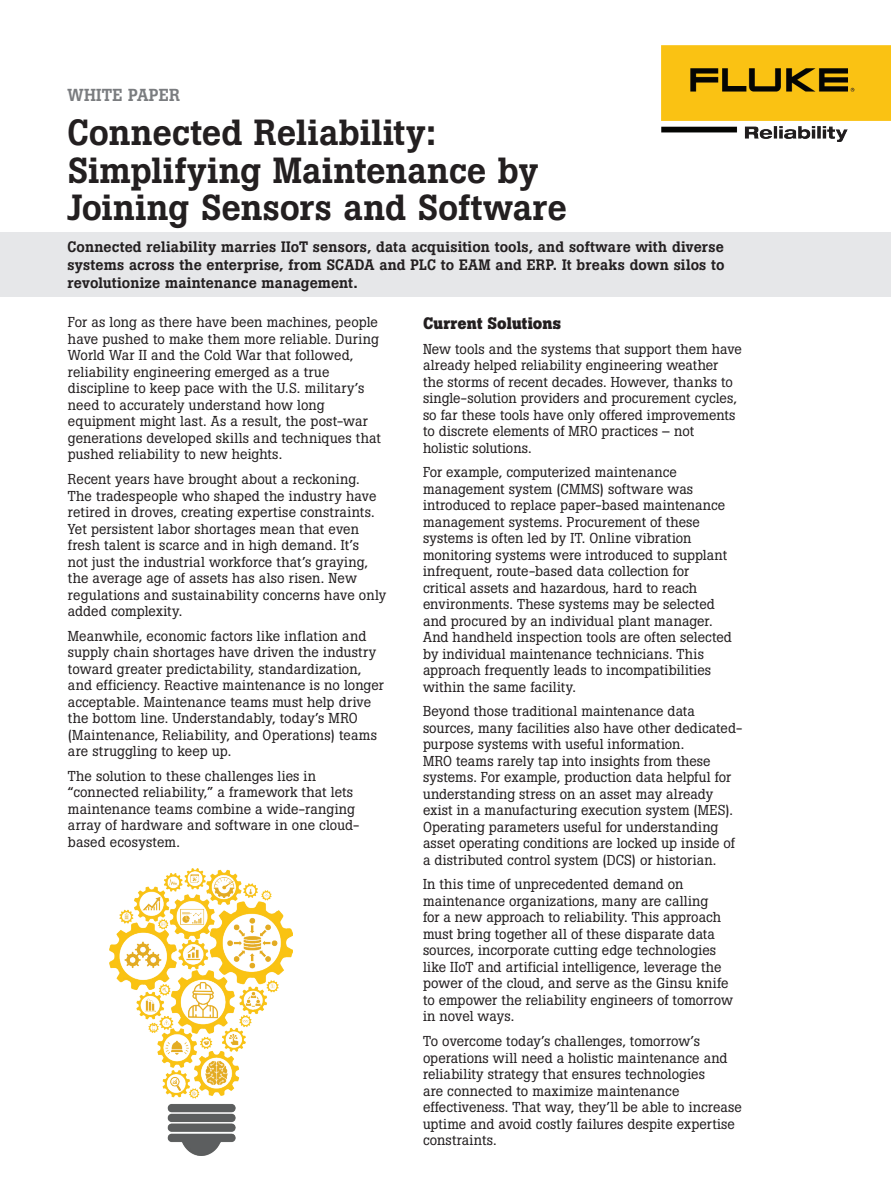
<style>
.page{position:relative;width:891px;height:1188px;background:#fff}
.page>*{position:absolute;margin:0;border:0;box-sizing:border-box;transform-origin:0 0}
.t1{font:500 36px/37.5px "Boton Pro";color:#231f20}
.t2{font:500 17.25px "Boton Pro";letter-spacing:.015em;color:#7a7c7f}
.t3{font:700 16.5px "Boton Pro";letter-spacing:.01em;color:#231f20}
.t4{font:500 15px/18px "Boton Pro";letter-spacing:.005em;color:#231f20;text-align:justify}
.t5{font:14.25px/16.5px "Boton Pro";letter-spacing:.005em;color:#231f20}
</style>
<div class="page">
<div style="left:0;top:232px;width:891px;height:65px;background:#e6e7e9"></div>
<img style="left:662px;top:46px;width:229px;height:95px">
<img style="left:110px;top:868px;width:183px;height:287px">
<p class="t2" style="left:68px;top:84px;width:114px">WHITE PAPER</p>
<h1 class="t1" style="left:68px;top:114px;width:501px">Connected Reliability:<br>Simplifying Maintenance by<br>Joining Sensors and Software</h1>
<p class="t4" style="left:68px;top:238px;width:659px">Connected reliability marries IIoT sensors, data acquisition tools, and software with diverse systems across the enterprise, from SCADA and PLC to EAM and ERP. It breaks down silos to revolutionize maintenance management.</p>
<p class="t3" style="left:423px;top:313px;width:140px">Current Solutions</p>
<p class="t5" style="left:423px;top:340px;width:320px">New tools and the systems that support them have already helped reliability engineering weather the storms of recent decades. However, thanks to single-solution providers and procurement cycles, so far these tools have only offered improvements to discrete elements of MRO practices – not holistic solutions.</p>
<p class="t5" style="left:423px;top:464px;width:310px">For example, computerized maintenance management system (CMMS) software was introduced to replace paper-based maintenance management systems. Procurement of these systems is often led by IT. Online vibration monitoring systems were introduced to supplant infrequent, route-based data collection for critical assets and hazardous, hard to reach environments. These systems may be selected and procured by an individual plant manager.<br>And handheld inspection tools are often selected by individual maintenance technicians. This approach frequently leads to incompatibilities within the same facility.</p>
<p class="t5" style="left:423px;top:703px;width:321px">Beyond those traditional maintenance data sources, many facilities also have other dedicated&shy;purpose systems with useful information.<br>MRO teams rarely tap into insights from these systems. For example, production data helpful for understanding stress on an asset may already exist in a manufacturing execution system (MES).<br>Operating parameters useful for understanding asset operating conditions are locked up inside of a distributed control system (DCS) or historian.</p>
<p class="t5" style="left:423px;top:876px;width:312px">In this time of unprecedented demand on maintenance organizations, many are calling<br>for a new approach to reliability. This approach must bring together all of these disparate data sources, incorporate cutting edge technologies like IIoT and artificial intelligence, leverage the power of the cloud, and serve as the Ginsu knife to empower the reliability engineers of tomorrow in novel ways.</p>
<p class="t5" style="left:423px;top:1033px;width:320px">To overcome today’s challenges, tomorrow’s operations will need a holistic maintenance and reliability strategy that ensures technologies<br>are connected to maximize maintenance effectiveness. That way, they’ll be able to increase uptime and avoid costly failures despite expertise constraints.</p>
<p class="t5" style="left:68px;top:314px;width:315px">For as long as there have been machines, people have pushed to make them more reliable. During World War II and the Cold War that followed, reliability engineering emerged as a true discipline to keep pace with the U.S. military’s need to accurately understand how long equipment might last. As a result, the post-war generations developed skills and techniques that pushed reliability to new heights.</p>
<p class="t5" style="left:68px;top:471px;width:320px">Recent years have brought about a reckoning.<br>The tradespeople who shaped the industry have retired in droves, creating expertise constraints.<br>Yet persistent labor shortages mean that even fresh talent is scarce and in high demand. It’s<br>not just the industrial workforce that’s graying, the average age of assets has also risen. New regulations and sustainability concerns have only added complexity.</p>
<p class="t5" style="left:68px;top:627px;width:318px">Meanwhile, economic factors like inflation and supply chain shortages have driven the industry toward greater predictability, standardization, and efficiency. Reactive maintenance is no longer acceptable. Maintenance teams must help drive the bottom line. Understandably, today’s MRO (Maintenance, Reliability, and Operations) teams are struggling to keep up.</p>
<p class="t5" style="left:68px;top:767px;width:293px">The solution to these challenges lies in “connected reliability,” a framework that lets maintenance teams combine a wide-ranging array of hardware and software in one cloud&shy;based ecosystem.</p>
</div>
